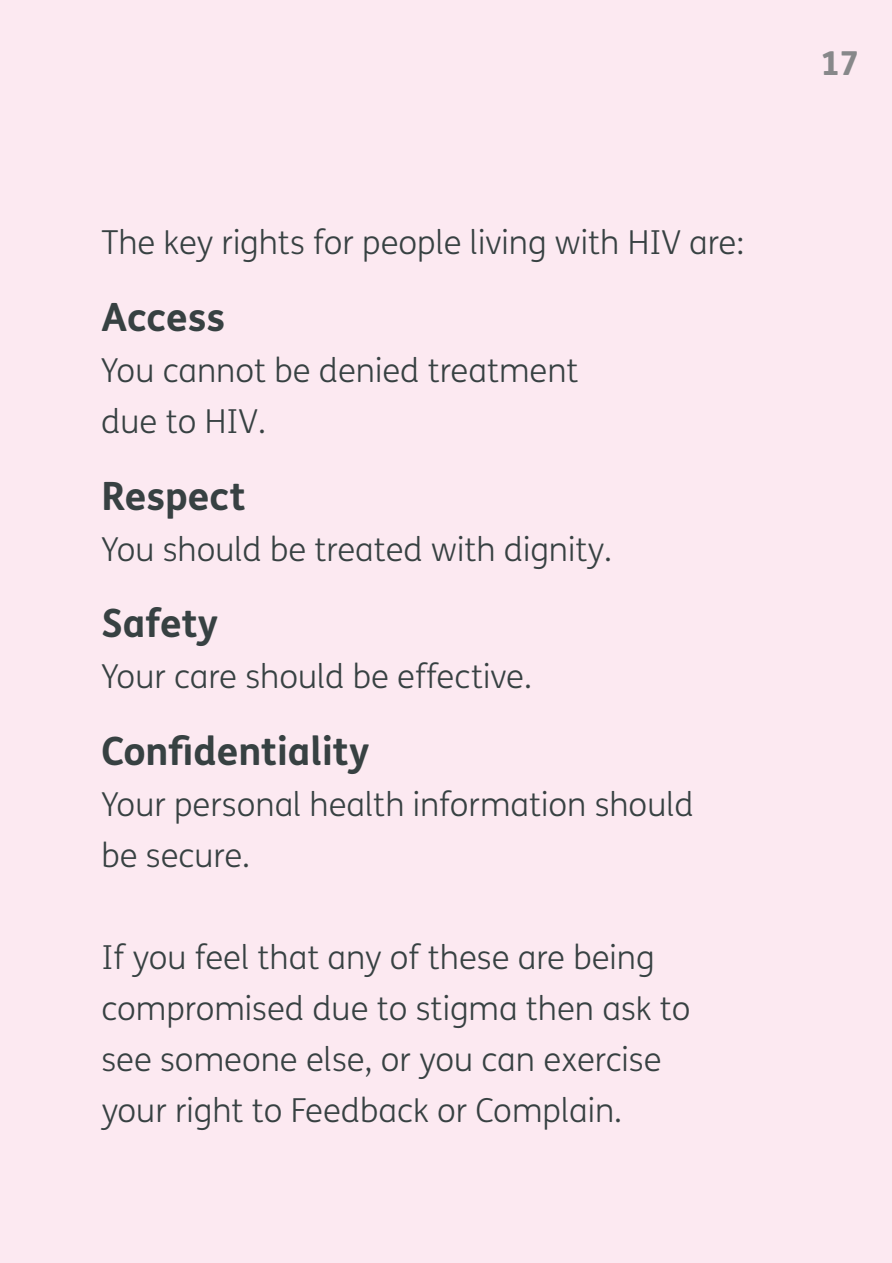
<style>
.page{position:relative;width:892px;height:1263px;background:#fff}
.page>*{position:absolute;margin:0;border:0;box-sizing:border-box;transform-origin:0 0}
.t1{font:700 39px "FS Me";color:#374142}
.t2{font:300 33px/51px "FS Me";color:#374142}
.t3{font:800 33px "FS Me";color:#87888a}
</style>
<div class="page">
<div style="left:0;top:0;width:891px;height:1263px;background:#fce9f1"></div>
<p class="t2" style="left:101px;top:218px;width:644px">The key rights for people living with HIV are:</p>
<p class="t1" style="left:101px;top:293px;width:125px">Access</p>
<p class="t2" style="left:101px;top:346px;width:478px">You cannot be denied treatment due to HIV.</p>
<p class="t1" style="left:101px;top:471px;width:146px">Respect</p>
<p class="t2" style="left:101px;top:524px;width:512px">You should be treated with dignity.</p>
<p class="t1" style="left:101px;top:599px;width:118px">Safety</p>
<p class="t2" style="left:101px;top:652px;width:432px">Your care should be effective.</p>
<p class="t1" style="left:101px;top:726px;width:269px">Confidentiality</p>
<p class="t2" style="left:101px;top:779px;width:593px">Your personal health information should be secure.</p>
<p class="t2" style="left:101px;top:932px;width:590px">If you feel that any of these are being compromised due to stigma then ask to see someone else, or you can exercise your right to Feedback or Complain.</p>
<p class="t3" style="left:820px;top:43px;width:40px">17</p>
</div>
